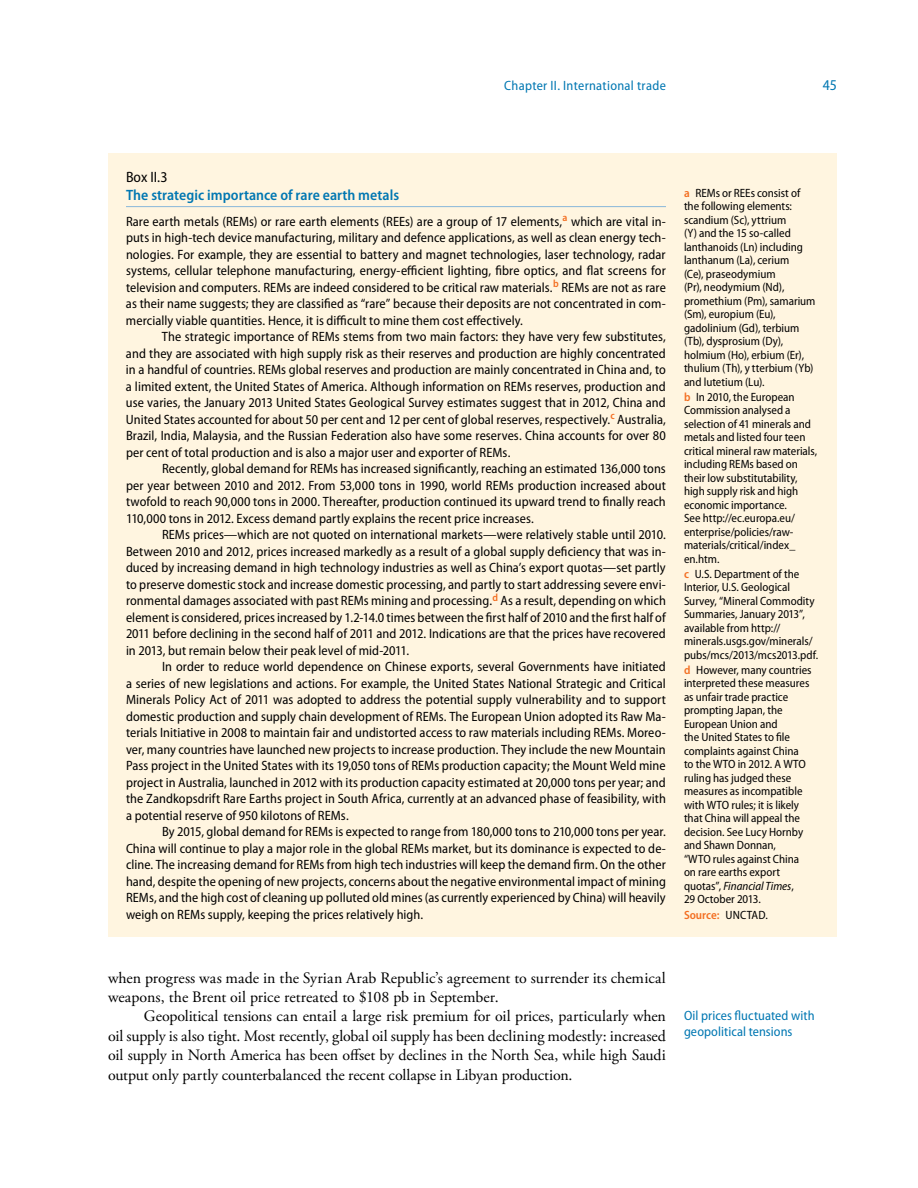
<style>
.page{position:relative;width:918px;height:1188px;background:#fff}
.page>*{position:absolute;margin:0;border:0;box-sizing:border-box;transform-origin:0 0}
.t1{font:15.9px/19.5px "Adobe Garamond Pro";color:#000}
.t2{font:600 semi-condensed 15px "Myriad Pro";letter-spacing:.005em;color:#0077b2}
.t3{font:semi-condensed 15px "Myriad Pro";color:#000}
.t4{font:semi-condensed 15px "Myriad Pro";color:#0077b2}
.t5{font:semi-condensed 13.5px/16.5px "Myriad Pro";letter-spacing:.005em;color:#000;text-align:justify}
.t6{font:semi-condensed 13.5px/16.5px "Myriad Pro";letter-spacing:.01em;color:#0077b2}
.t7{font:semi-condensed 12px/13.5px "Myriad Pro";color:#000}
.t8{font:600 semi-condensed 12px "Myriad Pro";color:#f36e21}
.s1{font-weight:600;color:#f36e21}
.s2{font-style:italic}
.s3{font-weight:400;color:#000}
</style>
<div class="page">
<div style="left:108px;top:153px;width:729px;height:784px;background:#fff5e0"></div>
<hr style="left:126px;top:206px;width:540px;height:1px;background:#88b7da">
<p class="t6" style="left:504px;top:78px;width:163px">Chapter II. International trade</p>
<p class="t4" style="left:823px;top:77px;width:16px">45</p>
<p class="t3" style="left:126px;top:169px;width:43px">Box II.3</p>
<p class="t2" style="left:126px;top:187px;width:275px">The strategic importance of rare earth metals</p>
<p class="t5" style="left:126px;top:213px;width:541px">Rare earth metals (REMs) or rare earth elements (REEs) are a group of 17 elements,<sup>a</sup> which are vital in&shy;puts in high-tech device manufacturing, military and defence applications, as well as clean energy tech&shy;nologies. For example, they are essential to battery and magnet technologies, laser technology, radar systems, cellular telephone manufacturing, energy-efficient lighting, fibre optics, and flat screens for television and computers. REMs are indeed considered to be critical raw materials.<sup>b</sup> REMs are not as rare as their name suggests; they are classified as “rare” because their deposits are not concentrated in com&shy;mercially viable quantities. Hence, it is difficult to mine them cost effectively.</p>
<p class="t5" style="left:126px;top:329px;width:541px;text-indent:36px">The strategic importance of REMs stems from two main factors: they have very few substitutes, and they are associated with high supply risk as their reserves and production are highly concentrated in a handful of countries. REMs global reserves and production are mainly concentrated in China and, to a limited extent, the United States of America. Although information on REMs reserves, production and use varies, the January 2013 United States Geological Survey estimates suggest that in 2012, China and United States accounted for about 50 per cent and 12 per cent of global reserves, respectively.<sup>c</sup> Australia, Brazil, India, Malaysia, and the Russian Federation also have some reserves. China accounts for over 80 per cent of total production and is also a major user and exporter of REMs.</p>
<p class="t5" style="left:126px;top:461px;width:541px;text-indent:36px">Recently, global demand for REMs has increased significantly, reaching an estimated 136,000 tons per year between 2010 and 2012. From 53,000 tons in 1990, world REMs production increased about twofold to reach 90,000 tons in 2000. Thereafter, production continued its upward trend to finally reach 110,000 tons in 2012. Excess demand partly explains the recent price increases.</p>
<p class="t5" style="left:126px;top:527px;width:541px;text-indent:36px">REMs prices—which are not quoted on international markets—were relatively stable until 2010.<br>Between 2010 and 2012, prices increased markedly as a result of a global supply deficiency that was in&shy;duced by increasing demand in high technology industries as well as China’s export quotas—set partly to preserve domestic stock and increase domestic processing, and partly to start addressing severe envi&shy;ronmental damages associated with past REMs mining and processing.<sup>d</sup> As a result, depending on which element is considered, prices increased by 1.2-14.0 times between the first half of 2010 and the first half of 2011 before declining in the second half of 2011 and 2012. Indications are that the prices have recovered in 2013, but remain below their peak level of mid-2011.</p>
<p class="t5" style="left:126px;top:659px;width:541px;text-indent:36px">In order to reduce world dependence on Chinese exports, several Governments have initiated a series of new legislations and actions. For example, the United States National Strategic and Critical Minerals Policy Act of 2011 was adopted to address the potential supply vulnerability and to support domestic production and supply chain development of REMs. The European Union adopted its Raw Ma&shy;terials Initiative in 2008 to maintain fair and undistorted access to raw materials including REMs. Moreo&shy;ver, many countries have launched new projects to increase production. They include the new Mountain Pass project in the United States with its 19,050 tons of REMs production capacity; the Mount Weld mine project in Australia, launched in 2012 with its production capacity estimated at 20,000 tons per year; and the Zandkopsdrift Rare Earths project in South Africa, currently at an advanced phase of feasibility, with a potential reserve of 950 kilotons of REMs.</p>
<p class="t5" style="left:126px;top:824px;width:541px;text-indent:36px">By 2015, global demand for REMs is expected to range from 180,000 tons to 210,000 tons per year.<br>China will continue to play a major role in the global REMs market, but its dominance is expected to de&shy;cline. The increasing demand for REMs from high tech industries will keep the demand firm. On the other hand, despite the opening of new projects, concerns about the negative environmental impact of mining REMs, and the high cost of cleaning up polluted old mines (as currently experienced by China) will heavily weigh on REMs supply, keeping the prices relatively high.</p>
<p class="t7" style="left:684px;top:186px;width:133px"><span class="s1">a</span> REMs or REEs consist of the following elements: scandium (Sc), yttrium<br>(Y) and the 15 so-called lanthanoids (Ln) including lanthanum (La), cerium<br>(Ce), praseodymium<br>(Pr), neodymium (Nd), promethium (Pm), samarium (Sm), europium (Eu), gadolinium (Gd), terbium (Tb), dysprosium (Dy), holmium (Ho), erbium (Er), thulium (Th), y tterbium (Yb) and lutetium (Lu).</p>
<p class="t7" style="left:684px;top:390px;width:135px"><span class="s1">b</span> In 2010, the European<br>Commission analysed a selection of 41 minerals and metals and listed four teen critical mineral raw materials, including REMs based on their low substitutability, high supply risk and high economic importance.<br>See http://ec.europa.eu/ enterprise/policies/raw&shy;materials/critical/index_ en.htm.</p>
<p class="t7" style="left:684px;top:567px;width:136px"><span class="s1">c</span> U.S. Department of the<br>Interior, U.S. Geological<br>Survey, “Mineral Commodity<br>Summaries, January 2013”, available from http:// minerals.usgs.gov/minerals/ pubs/mcs/2013/mcs2013.pdf.</p>
<p class="t7" style="left:684px;top:663px;width:129px"><span class="s1">d</span> However, many countries interpreted these measures as unfair trade practice prompting Japan, the<br>European Union and<br>the United States to file complaints against China<br>to the WTO in 2012. A WTO ruling has judged these measures as incompatible with WTO rules; it is likely that China will appeal the decision. See Lucy Hornby and Shawn Donnan,<br>“WTO rules against China on rare earths export quotas”, <span class="s2">Financial Times</span>,<br>29 October 2013.</p>
<p class="t8" style="left:684px;top:908px;width:85px">Source: <span class="s3">UNCTAD.</span></p>
<p class="t1" style="left:108px;top:968px;width:559px">when progress was made in the Syrian Arab Republic’s agreement to surrender its chemical weapons, the Brent oil price retreated to $108 pb in September.</p>
<p class="t1" style="left:108px;top:1007px;width:559px;text-align:justify;text-indent:36px">Geopolitical tensions can entail a large risk premium for oil prices, particularly when oil supply is also tight. Most recently, global oil supply has been declining modestly: increased oil supply in North America has been offset by declines in the North Sea, while high Saudi output only partly counterbalanced the recent collapse in Libyan production.</p>
<p class="t6" style="left:684px;top:1007px;width:132px">Oil prices fluctuated with geopolitical tensions</p>
</div>
